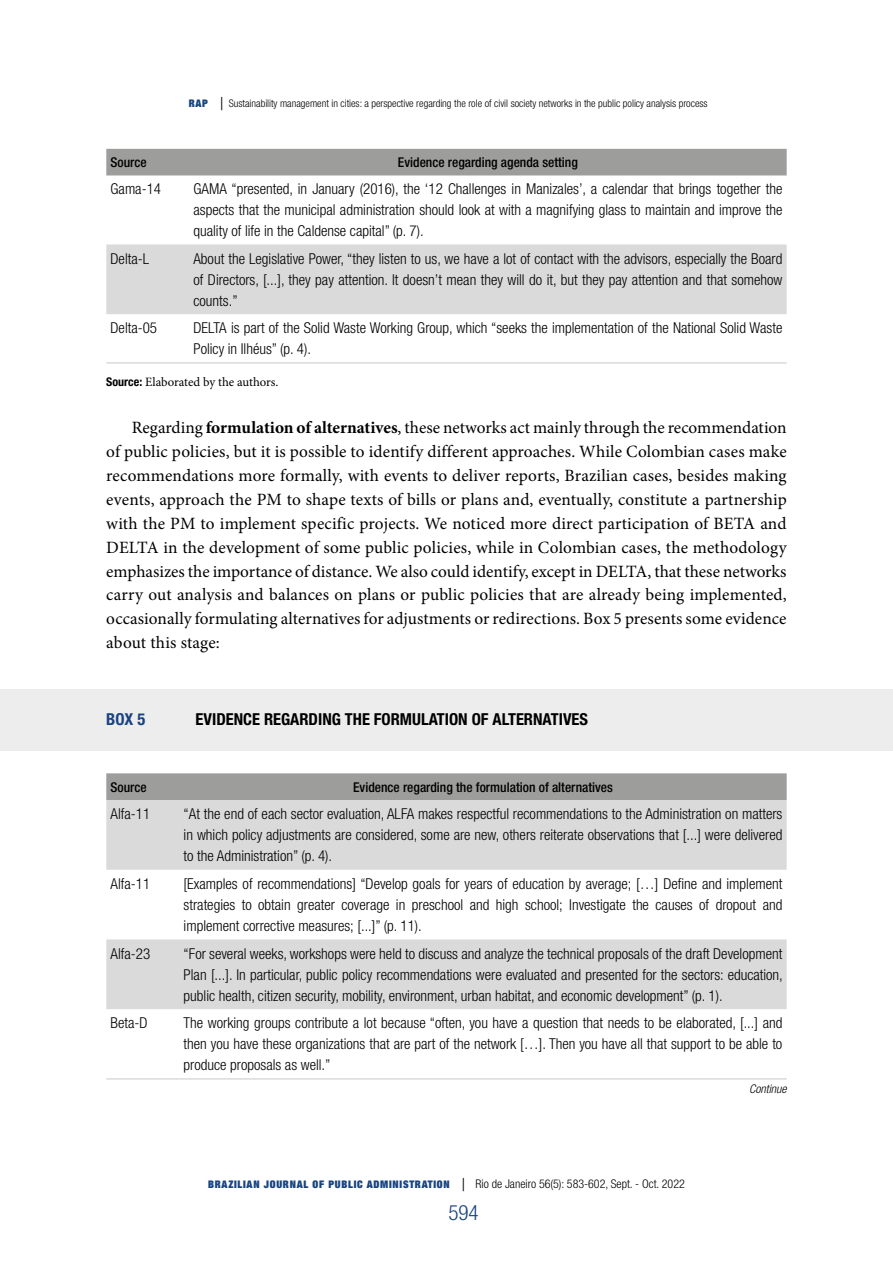
<style>
.page{position:relative;width:893px;height:1263px;background:#fff}
.page>*{position:absolute;margin:0;border:0;box-sizing:border-box;transform-origin:0 0}
.t1{font:300 condensed 21px "Helvetica Neue LT Std";color:#184480}
.t2{font:17.25px/23.9px "Minion Pro";letter-spacing:.005em;color:#000;text-align:justify}
.t3{font:700 condensed 16.5px "Helvetica Neue LT Std";color:#000}
.t4{font:700 condensed 16.5px "Helvetica Neue LT Std";color:#184480}
.t5{font:300 condensed 15px/21px "Helvetica Neue LT Std";color:#000;text-align:justify}
.t6{font:500 condensed 13.5px "Helvetica Neue LT Std";color:#000}
.t7{font:12.75px "Minion Pro";letter-spacing:-.005em;color:#000}
.t8{font:300 condensed 12px "Helvetica Neue LT Std";color:#000}
.t9{font:italic 300 condensed 12px "Helvetica Neue LT Std";color:#000}
.t10{font:300 condensed 10.5px "Helvetica Neue LT Std";color:#000}
.s1{font-family:"Helvetica Neue";font-weight:900;font-stretch:expanded;color:#184480}
.s2{font-size:18px}
.s3{font-family:"Helvetica Neue LT Std";font-weight:700;font-stretch:condensed;font-size:12px}
.s4{font-weight:700}
.s5{font-family:"Helvetica Neue";font-weight:900;font-stretch:expanded;font-size:10.5px;color:#184480}
</style>
<div class="page">
<div style="left:0;top:689px;width:893px;height:61px;background:#ededed"></div>
<div style="left:106px;top:149px;width:681px;height:26px;background:#9d9d9c"></div>
<div style="left:106px;top:244px;width:681px;height:70px;background:#dadada"></div>
<hr style="left:106px;top:362px;width:83px;height:2px;background:#dadada">
<hr style="left:189px;top:362px;width:598px;height:2px;background:#dadada">
<div style="left:106px;top:773px;width:681px;height:27px;background:#9d9d9c"></div>
<svg style="left:106px;top:800px;width:681px;height:209px;fill:#dadada"></svg>
<hr style="left:106px;top:1078px;width:73px;height:2px;background:#dadada">
<hr style="left:179px;top:1078px;width:608px;height:2px;background:#dadada">
<p class="t10" style="left:189px;top:98px;width:520px"><span class="s1">RAP</span> <span class="s2">|</span> Sustainability management in cities: a perspective regarding the role of civil society networks in the public policy analysis process</p>
<p class="t6" style="left:111px;top:154px;width:38px">Source</p>
<p class="t6" style="left:398px;top:154px;width:181px">Evidence regarding agenda setting</p>
<p class="t5" style="left:111px;top:178px;width:52px">Gama-14</p>
<p class="t5" style="left:193px;top:178px;width:590px">GAMA “presented, in January (2016), the ‘12 Challenges in Manizales’, a calendar that brings together the aspects that the municipal administration should look at with a magnifying glass to maintain and improve the quality of life in the Caldense capital” (p. 7).</p>
<p class="t5" style="left:111px;top:248px;width:40px">Delta-L</p>
<p class="t5" style="left:193px;top:248px;width:590px">About the Legislative Power, “they listen to us, we have a lot of contact with the advisors, especially the Board of Directors, [...], they pay attention. It doesn’t mean they will do it, but they pay attention and that somehow counts.”</p>
<p class="t5" style="left:111px;top:317px;width:48px">Delta-05</p>
<p class="t5" style="left:193px;top:317px;width:590px">DELTA is part of the Solid Waste Working Group, which “seeks the implementation of the National Solid Waste<br>Policy in Ilhéus” (p. 4).</p>
<p class="t7" style="left:106px;top:373px;width:174px"><span class="s3">Source:</span> Elaborated by the authors.</p>
<p class="t2" style="left:106px;top:416px;width:682px;text-indent:26px">Regarding <span class="s4">formulation of alternatives</span>, these networks act mainly through the recommendation of public policies, but it is possible to identify different approaches. While Colombian cases make recommendations more formally, with events to deliver reports, Brazilian cases, besides making events, approach the PM to shape texts of bills or plans and, eventually, constitute a partnership with the PM to implement specific projects. We noticed more direct participation of BETA and DELTA in the development of some public policies, while in Colombian cases, the methodology emphasizes the importance of distance. We also could identify, except in DELTA, that these networks carry out analysis and balances on plans or public policies that are already being implemented, occasionally formulating alternatives for adjustments or redirections. Box 5 presents some evidence about this stage:</p>
<p class="t4" style="left:106px;top:709px;width:41px">BOX 5</p>
<p class="t3" style="left:196px;top:709px;width:394px">EVIDENCE REGARDING THE FORMULATION OF ALTERNATIVES</p>
<p class="t6" style="left:111px;top:779px;width:38px">Source</p>
<p class="t6" style="left:353px;top:779px;width:261px">Evidence regarding the formulation of alternatives</p>
<p class="t5" style="left:111px;top:803px;width:41px">Alfa-11</p>
<p class="t5" style="left:184px;top:803px;width:600px">“At the end of each sector evaluation, ALFA makes respectful recommendations to the Administration on matters in which policy adjustments are considered, some are new, others reiterate observations that [...] were delivered to the Administration” (p. 4).</p>
<p class="t5" style="left:111px;top:873px;width:41px">Alfa-11</p>
<p class="t5" style="left:184px;top:873px;width:600px">[Examples of recommendations] “Develop goals for years of education by average; […] Define and implement strategies to obtain greater coverage in preschool and high school; Investigate the causes of dropout and implement corrective measures; [...]” (p. 11).</p>
<p class="t5" style="left:111px;top:943px;width:41px">Alfa-23</p>
<p class="t5" style="left:184px;top:943px;width:601px">“For several weeks, workshops were held to discuss and analyze the technical proposals of the draft Development Plan [...]. In particular, public policy recommendations were evaluated and presented for the sectors: education, public health, citizen security, mobility, environment, urban habitat, and economic development” (p. 1).</p>
<p class="t5" style="left:111px;top:1012px;width:38px">Beta-D</p>
<p class="t5" style="left:184px;top:1012px;width:600px">The working groups contribute a lot because “often, you have a question that needs to be elaborated, [...] and then you have these organizations that are part of the network […]. Then you have all that support to be able to produce proposals as well.”</p>
<p class="t8" style="left:208px;top:1176px;width:478px"><span class="s5">BRAZILIAN JOURNAL OF PUBLIC ADMINISTRATION</span> <span class="s2">|</span> Rio de Janeiro 56(5): 583-602, Sept. - Oct. 2022</p>
<h1 class="t1" style="left:448px;top:1200px;width:32px">594</h1>
<p class="t9" style="left:749px;top:1082px;width:39px">Continue</p>
</div>
